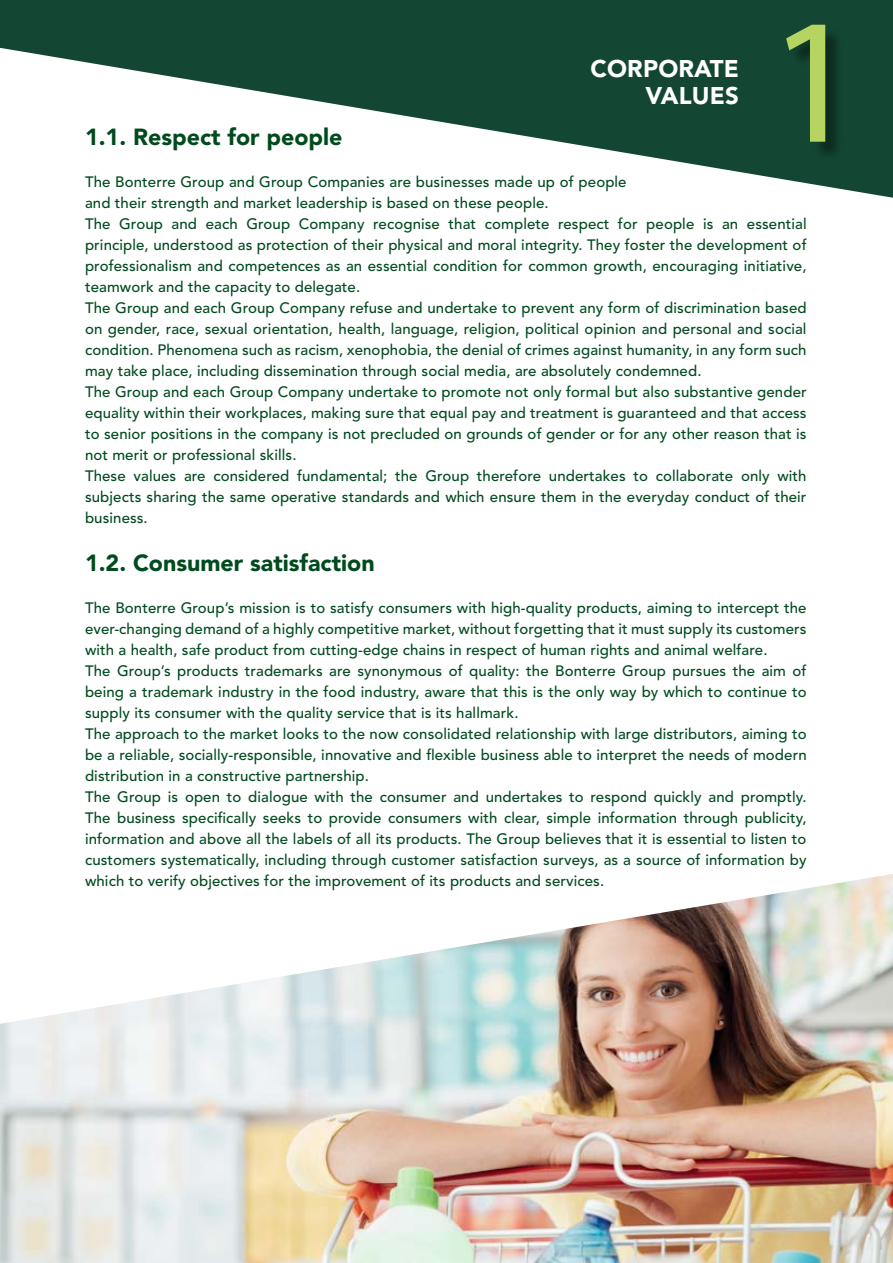
<style>
.page{position:relative;width:893px;height:1263px;background:#fff}
.page>*{position:absolute;margin:0;border:0;box-sizing:border-box;transform-origin:0 0}
.t1{font:180px "Myriad Pro";color:#b5d462}
.t2{font:900 24px/27px "Avenir";letter-spacing:.005em;color:#fff;text-align:right}
.t3{font:900 23.1px "Avenir";color:#004b1e}
.t4{font:500 15px/21px "Avenir";letter-spacing:.005em;color:#004b1e}
</style>
<div class="page">
<svg style="left:0;top:0;width:893px;height:198px;fill:#144733"></svg>
<div style="left:789px;top:27px;width:55px;height:134px;background:#000;opacity:.4"></div>
<img style="left:0;top:874px;width:893px;height:389px">
<h1 class="t1" style="left:767px;top:-30px;width:94px">1</h1>
<h2 class="t2" style="left:591px;top:55px;width:150px">CORPORATE<br>VALUES</h2>
<h3 class="t3" style="left:85px;top:123px;width:259px">1.1. Respect for people</h3>
<p class="t4" style="left:85px;top:172px;width:723px">The Bonterre Group and Group Companies are businesses made up of people<br>and their strength and market leadership is based on these people.<br>The Group and each Group Company recognise that complete respect for people is an essential principle, understood as protection of their physical and moral integrity. They foster the development of professionalism and competences as an essential condition for common growth, encouraging initiative, teamwork and the capacity to delegate.<br>The Group and each Group Company refuse and undertake to prevent any form of discrimination based on gender, race, sexual orientation, health, language, religion, political opinion and personal and social condition. Phenomena such as racism, xenophobia, the denial of crimes against humanity, in any form such may take place, including dissemination through social media, are absolutely condemned.<br>The Group and each Group Company undertake to promote not only formal but also substantive gender equality within their workplaces, making sure that equal pay and treatment is guaranteed and that access to senior positions in the company is not precluded on grounds of gender or for any other reason that is not merit or professional skills.<br>These values are considered fundamental; the Group therefore undertakes to collaborate only with subjects sharing the same operative standards and which ensure them in the everyday conduct of their business.</p>
<h3 class="t3" style="left:85px;top:548px;width:291px">1.2. Consumer satisfaction</h3>
<p class="t4" style="left:85px;top:597px;width:723px">The Bonterre Group’s mission is to satisfy consumers with high-quality products, aiming to intercept the ever-changing demand of a highly competitive market, without forgetting that it must supply its customers with a health, safe product from cutting-edge chains in respect of human rights and animal welfare.<br>The Group’s products trademarks are synonymous of quality: the Bonterre Group pursues the aim of being a trademark industry in the food industry, aware that this is the only way by which to continue to supply its consumer with the quality service that is its hallmark.<br>The approach to the market looks to the now consolidated relationship with large distributors, aiming to be a reliable, socially-responsible, innovative and flexible business able to interpret the needs of modern distribution in a constructive partnership.<br>The Group is open to dialogue with the consumer and undertakes to respond quickly and promptly.<br>The business specifically seeks to provide consumers with clear, simple information through publicity, information and above all the labels of all its products. The Group believes that it is essential to listen to customers systematically, including through customer satisfaction surveys, as a source of information by which to verify objectives for the improvement of its products and services.</p>
</div>
